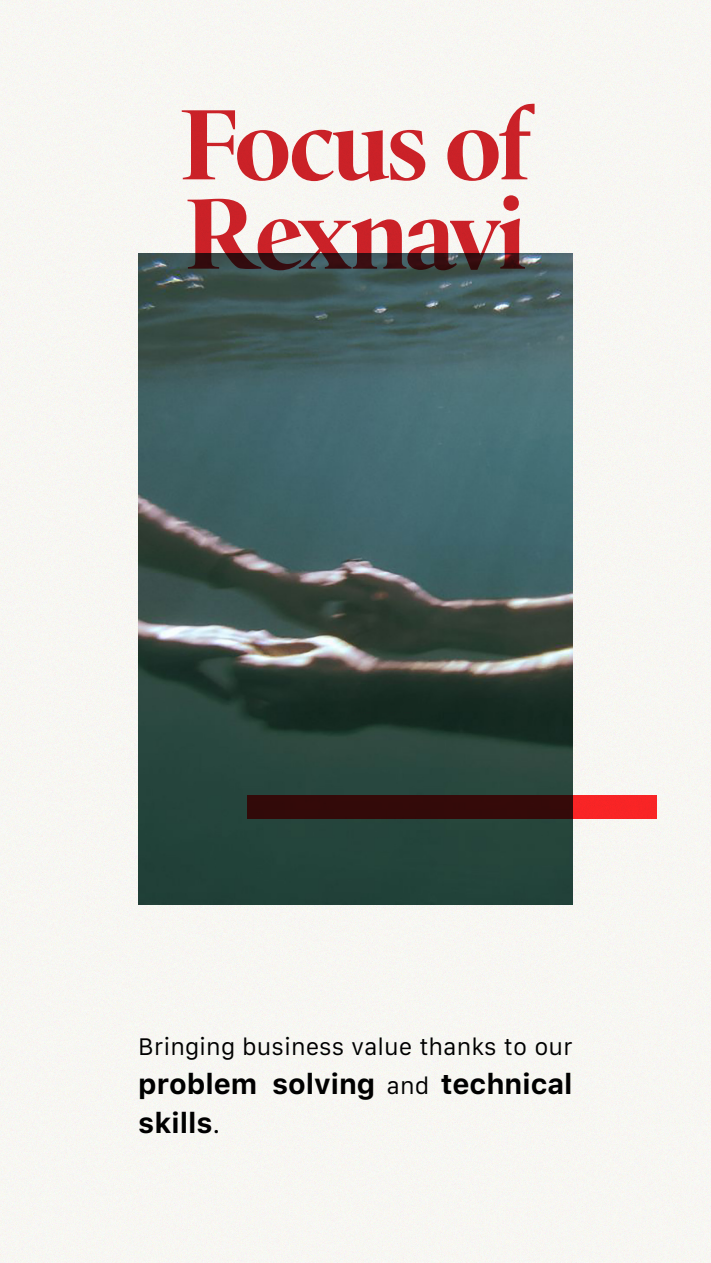
<style>
.page{position:relative;width:711px;height:1263px;background:#fff}
.page>*{position:absolute;margin:0;border:0;box-sizing:border-box;transform-origin:0 0}
.t1{font:700 102.6px/89.2px "Nicholas";color:#d1232a}
.t2{font:700 28.5px/39px "Galvji";color:#000}
.t3{font:22.95px "Galvji";color:#000}
.s1{font-weight:400;font-size:22.95px}
</style>
<div class="page">
<div style="left:0;top:0;width:710px;height:1263px;background:#f7f7f3"></div>
<img style="left:138px;top:253px;width:434px;height:651px">
<svg style="left:247px;top:795px;width:409px;height:24px;background:#5b0f0e"></svg>
<h1 class="t1" style="left:180px;top:103px;width:352px">Focus of<br>Rexnavi</h1>
<p class="t3" style="left:138px;top:1033px;width:435px">Bringing business value thanks to our</p>
<p class="t2" style="left:138px;top:1065px;width:435px">problem solving <span class="s1">and</span> technical skills<span class="s1">.</span></p>
</div>
